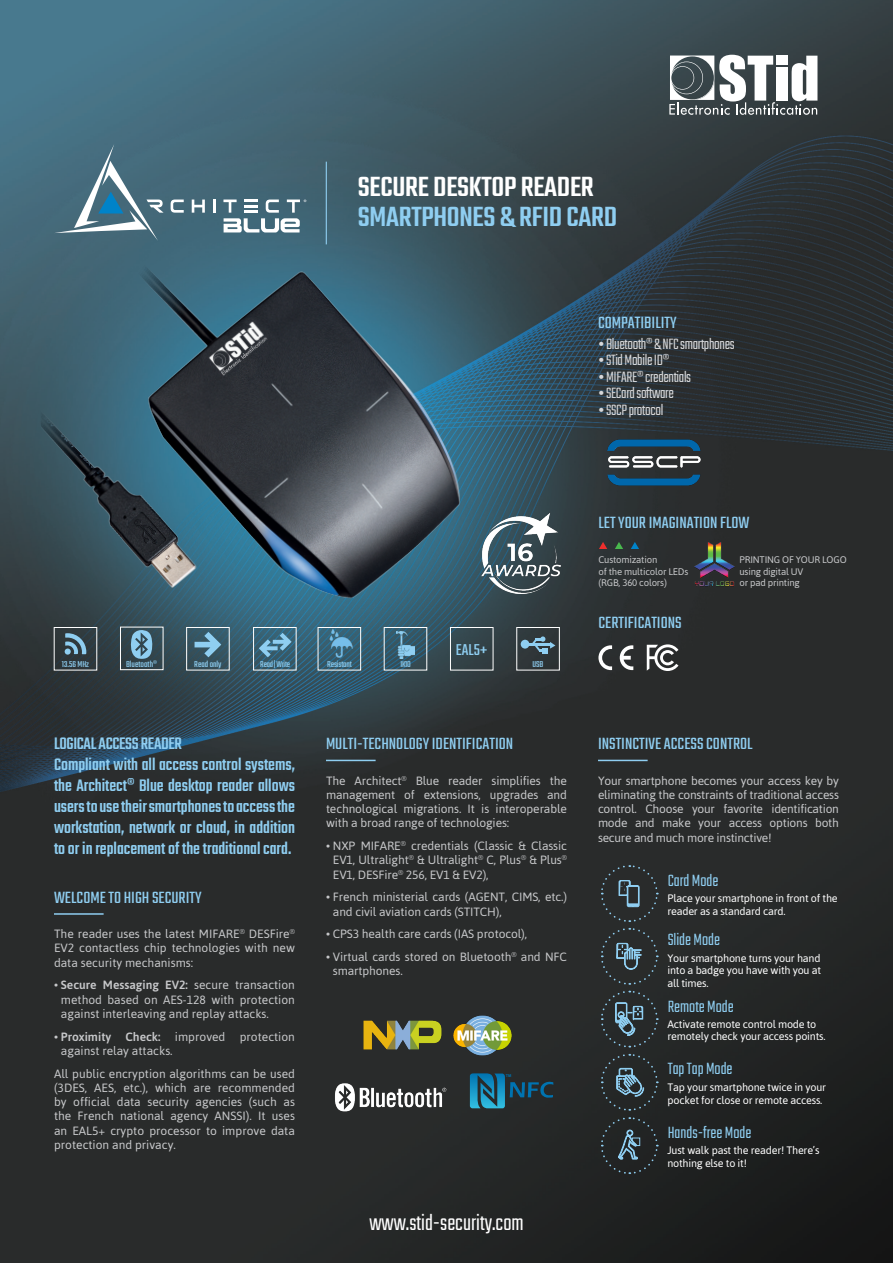
<style>
.page{position:relative;width:893px;height:1263px;background:#fff}
.page>*{position:absolute;margin:0;border:0;box-sizing:border-box;transform-origin:0 0}
.t1{font:500 30px "Teko";letter-spacing:-.01em;color:#8fcef1}
.t2{font:500 30px "Teko";letter-spacing:-.01em;color:#fff}
.t3{font:300 24px "Teko";color:#fff}
.avatage_-_titre{font:500 18px/21px "Teko";color:#8fcef1;text-align:justify;scale:.96 1}
.avatage_-_titre-2{font:18px "Teko";color:#8fcef1}
.t4{font:300 18px "Teko";color:#8fcef1}
.a_retenir_-_titre{font:18px "Teko";color:#8fcef1}
.avatage_-_titre-3{font:500 18px "Teko";letter-spacing:-.02em;color:#8fcef1;scale:.96 1}
.avatage_-_titre-4{font:17.4px "Teko";color:#8fcef1}
.a_retenir_-_texte{font:300 16.5px "Teko";letter-spacing:-.02em;color:#d6d7d9}
.texte_courant{font:12px/14.2px "Asap";letter-spacing:-.01em;color:#c7c8ca;text-align:justify}
.t5{font:10.8px/12.6px "Asap";letter-spacing:-.02em;color:#fff}
.texte_courant-2{font:9.6px "Asap";letter-spacing:-.02em;color:#c7c8ca}
.avatage_-_titre-5{font:9.45px "Teko";color:#8fcef1}
.avatage_-_titre-6{font:9.45px "Teko";letter-spacing:-.02em;color:#8fcef1;scale:.95 1}
.avatage_-_titre-7{font:9.45px "Teko";letter-spacing:-.02em;color:#8fcef1}
.t6{font:700 3.9px "Arial";color:#0073b0}
.s1{font-weight:500}
</style>
<div class="page">
<img style="left:0;top:0;width:893px;height:1263px">
<svg style="left:669px;top:55px;width:148px;height:60px"></svg>
<hr style="left:326px;top:162px;width:1px;height:82px;background:#8fcef1">
<svg style="left:647px;top:644px;width:31px;height:27px"></svg>
<svg style="left:598px;top:645px;width:14px;height:25px"></svg>
<svg style="left:620px;top:645px;width:13px;height:25px"></svg>
<hr style="left:54px;top:913px;width:50px;height:2px;background:#8fcef1">
<img style="left:481px;top:512px;width:80px;height:81px">
<img style="left:686px;top:534px;width:57px;height:60px">
<svg style="left:599px;top:542px;width:8px;height:7px"></svg>
<svg style="left:615px;top:542px;width:8px;height:7px"></svg>
<svg style="left:631px;top:542px;width:8px;height:7px"></svg>
<img style="left:361px;top:1018px;width:83px;height:33px">
<img style="left:444px;top:1009px;width:78px;height:53px">
<svg style="left:470px;top:1073px;width:83px;height:35px;background:#1e5368"></svg>
<img style="left:326px;top:1077px;width:128px;height:38px">
<hr style="left:326px;top:760px;width:50px;height:1px;background:#8fcef1">
<svg style="left:171px;top:200px;width:13px;height:13px"></svg>
<svg style="left:192px;top:200px;width:13px;height:13px"></svg>
<svg style="left:213px;top:200px;width:2px;height:13px"></svg>
<svg style="left:54px;top:144px;width:110px;height:97px;background:#5b7e8e"></svg>
<svg style="left:223px;top:200px;width:83px;height:32px"></svg>
<img style="left:38px;top:244px;width:434px;height:367px">
<hr style="left:598px;top:760px;width:50px;height:1px;background:#8fcef1">
<img style="left:603px;top:436px;width:104px;height:51px">
<div style="left:54px;top:627px;width:43px;height:43px;border:1px solid #fff"></div>
<svg style="left:65px;top:633px;width:21px;height:22px"></svg>
<div style="left:186px;top:627px;width:43px;height:43px;border:1px solid #fff"></div>
<svg style="left:195px;top:632px;width:26px;height:25px"></svg>
<div style="left:450px;top:627px;width:43px;height:43px;border:1px solid #fff"></div>
<img style="left:330px;top:629px;width:22px;height:28px">
<div style="left:318px;top:627px;width:43px;height:43px;border:1px solid #fff"></div>
<div style="left:384px;top:627px;width:43px;height:43px;border:1px solid #fff"></div>
<img style="left:396px;top:631px;width:19px;height:28px">
<div style="left:517px;top:627px;width:43px;height:43px;border:1px solid #fff"></div>
<div style="left:521px;top:640px;width:8px;height:9px;background:#8fcef1;border-radius:50%"></div>
<hr style="left:528px;top:644px;width:23px;height:2px;background:#8fcef1">
<svg style="left:531px;top:636px;width:24px;height:17px"></svg>
<div style="left:120px;top:627px;width:43px;height:43px;border:1px solid #fff"></div>
<svg style="left:130px;top:629px;width:23px;height:30px"></svg>
<div style="left:253px;top:627px;width:43px;height:43px;border:1px solid #fff"></div>
<svg style="left:259px;top:633px;width:33px;height:24px"></svg>
<svg style="left:600px;top:864px;width:59px;height:311px;background:#30383b"></svg>
<p class="t2" style="left:358px;top:169px;width:237px">SECURE DESKTOP READER</p>
<p class="t1" style="left:358px;top:199px;width:261px">SMARTPHONES &amp; RFID CARD</p>
<p class="a_retenir_-_titre" style="left:598px;top:312px;width:80px">COMPATIBILITY</p>
<p class="a_retenir_-_texte" style="left:598px;top:334px;width:138px">• Bluetooth® &amp; NFC smartphones</p>
<p class="a_retenir_-_texte" style="left:598px;top:351px;width:73px">• STid Mobile ID®</p>
<p class="a_retenir_-_texte" style="left:598px;top:367px;width:95px">• MIFARE® credentials</p>
<p class="a_retenir_-_texte" style="left:598px;top:384px;width:77px">• SECard software</p>
<p class="a_retenir_-_texte" style="left:598px;top:400px;width:67px">• SSCP protocol</p>
<p class="a_retenir_-_titre" style="left:598px;top:512px;width:153px">LET YOUR IMAGINATION FLOW</p>
<p class="texte_courant-2" style="left:739px;top:554px;width:109px">PRINTING OF YOUR LOGO</p>
<p class="texte_courant-2" style="left:739px;top:566px;width:65px">using digital UV</p>
<p class="texte_courant-2" style="left:739px;top:577px;width:62px">or pad printing</p>
<p class="texte_courant-2" style="left:598px;top:554px;width:60px">Customization</p>
<p class="texte_courant-2" style="left:598px;top:566px;width:91px">of the multicolor LEDs</p>
<p class="texte_courant-2" style="left:598px;top:577px;width:70px">(RGB, 360 colors)</p>
<p class="avatage_-_titre-4" style="left:456px;top:640px;width:33px">EAL5+</p>
<p class="avatage_-_titre-5" style="left:126px;top:659px;width:33px">Bluetooth®</p>
<p class="avatage_-_titre-6" style="left:260px;top:659px;width:33px">Read|Write</p>
<p class="avatage_-_titre-7" style="left:327px;top:658px;width:26px">Resistant</p>
<p class="avatage_-_titre-5" style="left:401px;top:659px;width:12px">IK10</p>
<p class="avatage_-_titre-5" style="left:532px;top:659px;width:13px">USB</p>
<p class="avatage_-_titre-5" style="left:62px;top:659px;width:29px">13.56 MHz</p>
<p class="avatage_-_titre-5" style="left:194px;top:659px;width:29px">Read only</p>
<p class="avatage_-_titre-3" style="left:54px;top:733px;width:135px">LOGICAL ACCESS READER</p>
<p class="avatage_-_titre" style="left:54px;top:755px;width:253px">Compliant with all access control systems, the Architect® Blue desktop reader allows users to use their smartphones to access the workstation, network or cloud, in addition to or in replacement of the traditional card.</p>
<p class="avatage_-_titre-2" style="left:54px;top:887px;width:149px">WELCOME TO HIGH SECURITY</p>
<p class="texte_courant" style="left:54px;top:927px;width:242px">The reader uses the latest MIFARE<sup>®</sup> DESFire<sup>® </sup>EV2 contactless chip technologies with new data security mechanisms:</p>
<p class="texte_courant" style="left:61px;top:978px;width:236px;text-indent:-7px">• <span class="s1">Secure Messaging EV2:</span> secure transaction method based on AES-128 with protection against interleaving and replay attacks.</p>
<p class="texte_courant" style="left:61px;top:1029px;width:236px;text-indent:-7px">• <span class="s1">Proximity Check:</span> improved protection against relay attacks.</p>
<p class="texte_courant" style="left:54px;top:1066px;width:242px">All public encryption algorithms can be used (3DES, AES, etc.), which are recommended by official data security agencies (such as the French national agency ANSSI). It uses an EAL5+ crypto processor to improve data protection and privacy.</p>
<p class="avatage_-_titre-2" style="left:326px;top:733px;width:189px">MULTI-TECHNOLOGY IDENTIFICATION</p>
<p class="texte_courant" style="left:326px;top:773px;width:242px">The Architect<sup>®</sup> Blue reader simplifies the management of extensions, upgrades and technological migrations. It is interoperable with a broad range of technologies:</p>
<p class="texte_courant" style="left:333px;top:839px;width:236px;text-indent:-7px">• NXP MIFARE<sup>®</sup> credentials (Classic &amp; Classic EV1, Ultralight<sup>®</sup> &amp; Ultralight<sup>®</sup> C, Plus<sup>®</sup> &amp; Plus<sup>® </sup>EV1, DESFire<sup>®</sup> 256, EV1 &amp; EV2),</p>
<p class="texte_courant" style="left:333px;top:890px;width:236px;text-indent:-7px">• French ministerial cards (AGENT, CIMS, etc.) and civil aviation cards (STITCH),</p>
<p class="texte_courant" style="left:326px;top:927px;width:203px">• CPS3 health care cards (IAS protocol),</p>
<p class="texte_courant" style="left:333px;top:950px;width:236px;text-indent:-7px">• Virtual cards stored on Bluetooth<sup>®</sup> and NFC smartphones.</p>
<p class="t6" style="left:506px;top:1073px;width:7px">TM</p>
<p class="t3" style="left:369px;top:1209px;width:156px">www.stid-security.com</p>
<p class="a_retenir_-_titre" style="left:598px;top:612px;width:85px">CERTIFICATIONS</p>
<p class="avatage_-_titre-2" style="left:598px;top:733px;width:156px">INSTINCTIVE ACCESS CONTROL</p>
<p class="texte_courant" style="left:598px;top:773px;width:242px">Your smartphone becomes your access key by eliminating the constraints of traditional access control. Choose your favorite identification mode and make your access options both secure and much more instinctive!</p>
<p class="t4" style="left:668px;top:870px;width:52px">Card Mode</p>
<p class="t5" style="left:667px;top:892px;width:172px">Place your smartphone in front of the reader as a standard card.</p>
<p class="t4" style="left:668px;top:929px;width:54px">Slide Mode</p>
<p class="t5" style="left:667px;top:951px;width:155px;text-align:justify">Your smartphone turns your hand into a badge you have with you at all times.</p>
<p class="t4" style="left:668px;top:996px;width:67px">Remote Mode</p>
<p class="t5" style="left:667px;top:1017px;width:160px">Activate remote control mode to remotely check your access points.</p>
<p class="t4" style="left:668px;top:1059px;width:66px">Tap Tap Mode</p>
<p class="t5" style="left:667px;top:1081px;width:160px">Tap your smartphone twice in your pocket for close or remote access.</p>
<p class="t4" style="left:668px;top:1122px;width:85px">Hands-free Mode</p>
<p class="t5" style="left:667px;top:1144px;width:154px">Just walk past the reader! There’s nothing else to it!</p>
</div>
